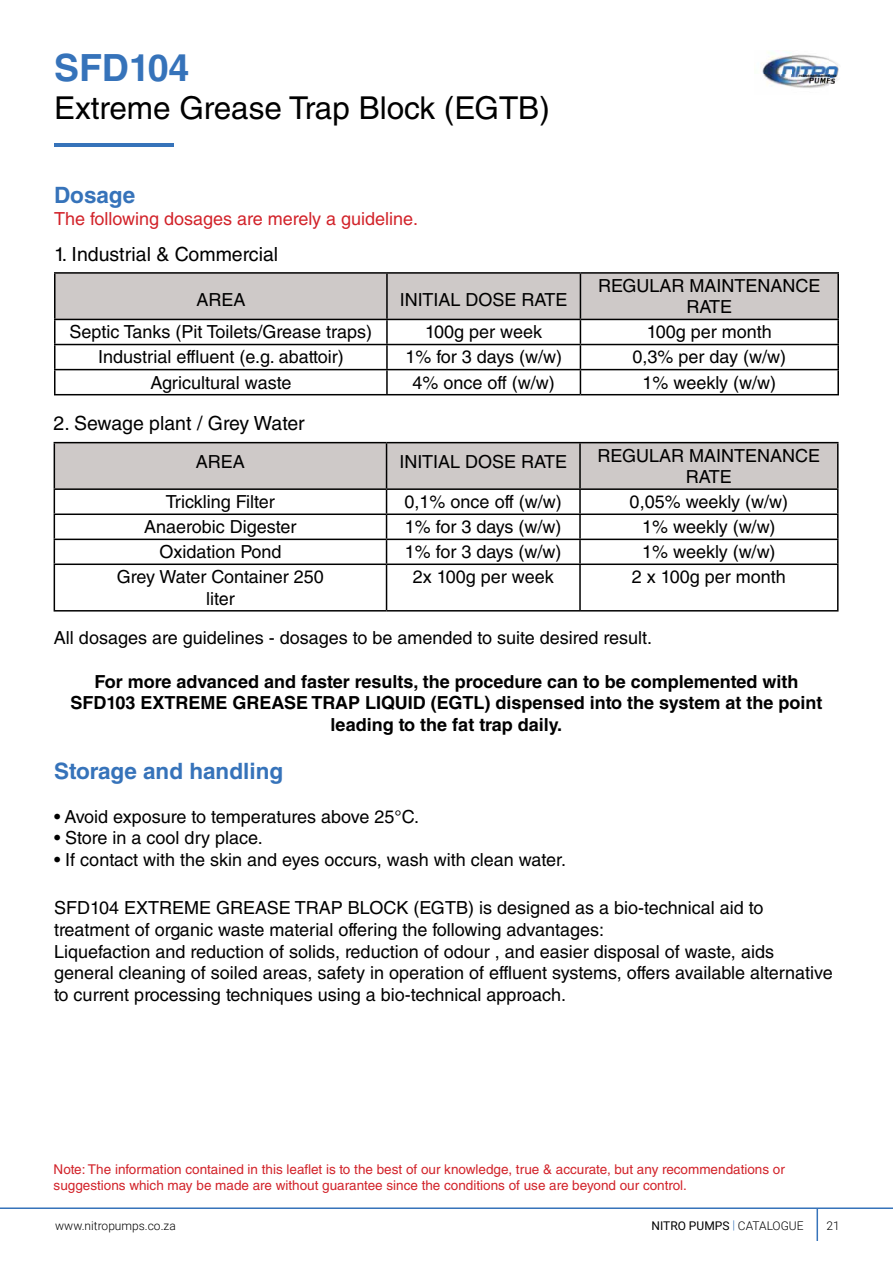
<style>
.page{position:relative;width:893px;height:1263px;background:#fff}
.page>*{position:absolute;margin:0;border:0;box-sizing:border-box;transform-origin:0 0}
.t1{font:700 37.5px "Helvetica LT Std";color:#3673ba}
.t2{font:31.5px "Helvetica LT Std";color:#000}
.t3{font:700 22.5px "Helvetica LT Std";color:#3673ba}
.t4{font:19.5px "Helvetica LT Std";color:#000}
.t5{font:18px/21.6px "Helvetica LT Std";color:#000;text-align:center}
.t6{font:700 18px/21.6px "Helvetica LT Std";color:#000;text-align:center}
.t7{font:18px "Helvetica LT Std";color:#d2232a}
.t8{font:13.5px/16.2px "Helvetica LT Std";color:#d2232a}
.t9{font:300 12px "Roboto";color:#000}
.t10{font:12px "Roboto";color:#000}
.t11{font:italic 700 3.15px "Exo 2";color:#000;scale:.94 1}
.s1{font-weight:300;color:#3673ba}
.s2{font-weight:300}
</style>
<div class="page">
<hr style="left:816px;top:1208px;width:2px;height:33px;background:#3673ba">
<hr style="left:0;top:1207px;width:893px;height:2px;background:#3673ba">
<img style="left:761px;top:52px;width:78px;height:36px">
<hr style="left:54px;top:272px;width:333px;height:2px;background:#000">
<hr style="left:54px;top:274px;width:2px;height:45px;background:#000">
<hr style="left:387px;top:272px;width:193px;height:2px;background:#000">
<hr style="left:580px;top:272px;width:259px;height:2px;background:#000">
<hr style="left:837px;top:274px;width:2px;height:45px;background:#000">
<hr style="left:54px;top:319px;width:333px;height:1px;background:#000">
<hr style="left:54px;top:320px;width:2px;height:24px;background:#000">
<hr style="left:580px;top:319px;width:259px;height:1px;background:#000">
<hr style="left:837px;top:320px;width:2px;height:24px;background:#000">
<hr style="left:54px;top:344px;width:333px;height:1px;background:#000">
<hr style="left:54px;top:345px;width:2px;height:24px;background:#000">
<hr style="left:580px;top:344px;width:259px;height:1px;background:#000">
<hr style="left:837px;top:345px;width:2px;height:24px;background:#000">
<hr style="left:54px;top:369px;width:333px;height:1px;background:#000">
<hr style="left:54px;top:370px;width:2px;height:24px;background:#000">
<hr style="left:580px;top:369px;width:259px;height:1px;background:#000">
<svg style="left:55px;top:273px;width:783px;height:121px"></svg>
<hr style="left:837px;top:370px;width:2px;height:24px;background:#000">
<hr style="left:54px;top:394px;width:333px;height:1px;background:#000">
<hr style="left:387px;top:394px;width:193px;height:1px;background:#000">
<hr style="left:580px;top:394px;width:259px;height:1px;background:#000">
<hr style="left:54px;top:442px;width:333px;height:1px;background:#000">
<hr style="left:387px;top:442px;width:193px;height:1px;background:#000">
<hr style="left:580px;top:442px;width:258px;height:1px;background:#000">
<svg style="left:54px;top:443px;width:784px;height:120px"></svg>
<hr style="left:54px;top:563px;width:333px;height:2px;background:#000">
<hr style="left:54px;top:565px;width:1px;height:45px;background:#000">
<hr style="left:387px;top:563px;width:193px;height:2px;background:#000">
<hr style="left:386px;top:565px;width:1px;height:45px;background:#000">
<hr style="left:580px;top:563px;width:258px;height:2px;background:#000">
<hr style="left:579px;top:565px;width:2px;height:45px;background:#000">
<hr style="left:837px;top:565px;width:1px;height:45px;background:#000">
<hr style="left:54px;top:610px;width:333px;height:1px;background:#000">
<hr style="left:387px;top:610px;width:193px;height:1px;background:#000">
<hr style="left:580px;top:610px;width:258px;height:1px;background:#000">
<hr style="left:54px;top:143px;width:119px;height:4px;background:#3673ba">
<h1 class="t1" style="left:54px;top:45px;width:137px">SFD104</h1>
<h2 class="t2" style="left:54px;top:89px;width:497px">Extreme Grease Trap Block (EGTB)</h2>
<p class="t3" style="left:54px;top:182px;width:83px">Dosage</p>
<p class="t7" style="left:54px;top:208px;width:365px">The following dosages are merely a guideline.</p>
<p class="t4" style="left:54px;top:242px;width:226px">1. Industrial &amp; Commercial</p>
<p class="t5" style="left:196px;top:289px;width:51px">AREA</p>
<p class="t5" style="left:400px;top:289px;width:169px">INITIAL DOSE RATE</p>
<p class="t11" style="left:799px;top:74px;width:42px">PERFORMANCE PERFECTED</p>
<p class="t5" style="left:598px;top:275px;width:224px">REGULAR MAINTENANCE<br>RATE</p>
<p class="t5" style="left:70px;top:321px;width:304px">Septic Tanks (Pit Toilets/Grease traps)</p>
<p class="t5" style="left:425px;top:321px;width:118px">100g per week</p>
<p class="t5" style="left:647px;top:321px;width:127px">100g per month</p>
<p class="t5" style="left:98px;top:346px;width:247px">Industrial effluent (e.g. abattoir)</p>
<p class="t5" style="left:405px;top:346px;width:158px">1% for 3 days (w/w)</p>
<p class="t5" style="left:633px;top:346px;width:155px">0,3% per day (w/w)</p>
<p class="t5" style="left:150px;top:371px;width:142px">Agricultural waste</p>
<p class="t5" style="left:412px;top:371px;width:144px">4% once off (w/w)</p>
<p class="t5" style="left:643px;top:371px;width:135px">1% weekly (w/w)</p>
<p class="t4" style="left:54px;top:412px;width:253px">2. Sewage plant / Grey Water</p>
<p class="t5" style="left:196px;top:451px;width:51px">AREA</p>
<p class="t5" style="left:399px;top:451px;width:169px">INITIAL DOSE RATE</p>
<p class="t5" style="left:598px;top:444px;width:224px">REGULAR MAINTENANCE<br>RATE</p>
<p class="t5" style="left:166px;top:491px;width:110px">Trickling Filter</p>
<p class="t5" style="left:405px;top:491px;width:159px">0,1% once off (w/w)</p>
<p class="t5" style="left:630px;top:491px;width:160px">0,05% weekly (w/w)</p>
<p class="t5" style="left:144px;top:516px;width:154px">Anaerobic Digester</p>
<p class="t5" style="left:405px;top:516px;width:158px">1% for 3 days (w/w)</p>
<p class="t5" style="left:642px;top:516px;width:135px">1% weekly (w/w)</p>
<p class="t5" style="left:159px;top:541px;width:124px">Oxidation Pond</p>
<p class="t5" style="left:405px;top:541px;width:158px">1% for 3 days (w/w)</p>
<p class="t5" style="left:642px;top:541px;width:135px">1% weekly (w/w)</p>
<p class="t5" style="left:117px;top:566px;width:209px">Grey Water Container 250 liter</p>
<p class="t5" style="left:413px;top:566px;width:142px">2x 100g per week</p>
<p class="t5" style="left:632px;top:566px;width:156px">2 x 100g per month</p>
<p class="t5" style="left:54px;top:627px;width:600px">All dosages are guidelines - dosages to be amended to suite desired result.</p>
<p class="t6" style="left:71px;top:670px;width:753px">For more advanced and faster results, the procedure can to be complemented with<br>SFD103 EXTREME GREASE TRAP LIQUID (EGTL) dispensed into the system at the point leading to the fat trap daily.</p>
<p class="t3" style="left:54px;top:758px;width:231px">Storage and handling</p>
<p class="t5" style="left:54px;top:805px;width:367px">• Avoid exposure to temperatures above 25°C.</p>
<p class="t5" style="left:54px;top:827px;width:210px">• Store in a cool dry place.</p>
<p class="t5" style="left:54px;top:849px;width:514px">• If contact with the skin and eyes occurs, wash with clean water.</p>
<p class="t5" style="left:54px;top:897px;width:780px;text-align:left">SFD104 EXTREME GREASE TRAP BLOCK (EGTB) is designed as a bio-technical aid to treatment of organic waste material offering the following advantages:<br>Liquefaction and reduction of solids, reduction of odour , and easier disposal of waste, aids general cleaning of soiled areas, safety in operation of effluent systems, offers available alternative to current processing techniques using a bio-technical approach.</p>
<p class="t8" style="left:54px;top:1161px;width:733px">Note: The information contained in this leaflet is to the best of our knowledge, true &amp; accurate, but any recommendations or suggestions which may be made are without guarantee since the conditions of use are beyond our control.</p>
<p class="t9" style="left:55px;top:1217px;width:122px">www.nitropumps.co.za</p>
<p class="t10" style="left:651px;top:1217px;width:154px">NITRO PUMPS <span class="s1">|</span> <span class="s2">CATALOGUE</span></p>
<p class="t9" style="left:826px;top:1217px;width:15px">21</p>
</div>
